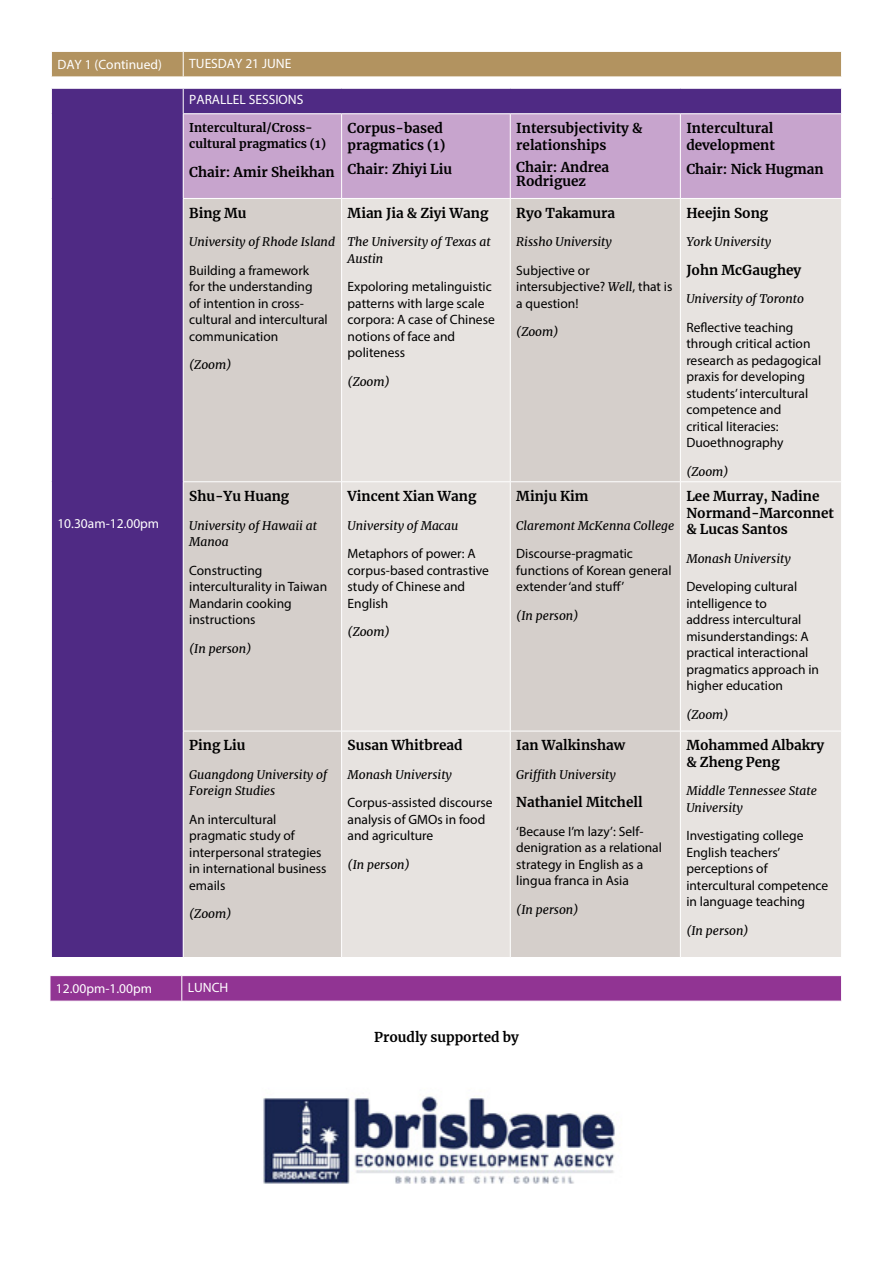
<style>
.page{position:relative;width:893px;height:1263px;background:#fff}
.page>*{position:absolute;margin:0;border:0;box-sizing:border-box;transform-origin:0 0}
.t1{font:13.5px/16.5px "Myriad Pro";color:#000}
.t2{font:700 13.5px/16.5px "Merriweather";color:#000}
.t3{font:13.5px "Myriad Pro";color:#fff}
.t4{font:italic 12px/16.5px "Merriweather";color:#000}
.t5{font:700 12px/16.5px "Merriweather";color:#000}
.t6{font:italic 11.85px "Merriweather";color:#000}
.s1{font-family:"Merriweather";font-style:italic;font-size:12px}
</style>
<div class="page">
<div style="left:52px;top:89px;width:789px;height:868px;background:#4f2a84"></div>
<div style="left:184px;top:114px;width:657px;height:84px;background:#c7a4cd"></div>
<div style="left:184px;top:199px;width:157px;height:758px;background:#d5cfcb"></div>
<svg style="left:342px;top:199px;width:499px;height:758px;background:#e0dcd8"></svg>
<svg style="left:51px;top:89px;width:1px;height:25px"></svg>
<svg style="left:183px;top:89px;width:1px;height:24px"></svg>
<svg style="left:841px;top:89px;width:1px;height:24px"></svg>
<hr style="left:341px;top:114px;width:1px;height:84px;background:#fff">
<hr style="left:510px;top:114px;width:1px;height:84px;background:#fff">
<hr style="left:680px;top:114px;width:1px;height:84px;background:#fff">
<hr style="left:183px;top:199px;width:1px;height:282px;background:#fff">
<hr style="left:341px;top:199px;width:1px;height:282px;background:#fff">
<hr style="left:510px;top:199px;width:1px;height:282px;background:#fff">
<hr style="left:680px;top:199px;width:1px;height:282px;background:#fff">
<hr style="left:183px;top:481px;width:159px;height:1px;background:#fff">
<hr style="left:183px;top:482px;width:1px;height:249px;background:#fff">
<hr style="left:342px;top:481px;width:168px;height:1px;background:#fff">
<hr style="left:341px;top:482px;width:1px;height:249px;background:#fff">
<hr style="left:510px;top:481px;width:170px;height:1px;background:#fff">
<hr style="left:510px;top:482px;width:1px;height:249px;background:#fff">
<hr style="left:680px;top:481px;width:162px;height:1px;background:#fff">
<hr style="left:680px;top:482px;width:1px;height:249px;background:#fff">
<hr style="left:183px;top:731px;width:159px;height:1px;background:#fff">
<hr style="left:183px;top:731px;width:1px;height:226px;background:#fff">
<hr style="left:342px;top:731px;width:168px;height:1px;background:#fff">
<hr style="left:341px;top:731px;width:1px;height:226px;background:#fff">
<hr style="left:510px;top:731px;width:170px;height:1px;background:#fff">
<hr style="left:510px;top:731px;width:1px;height:226px;background:#fff">
<hr style="left:680px;top:731px;width:162px;height:1px;background:#fff">
<hr style="left:680px;top:731px;width:1px;height:226px;background:#fff">
<hr style="left:183px;top:113px;width:159px;height:1px;background:#fff">
<hr style="left:183px;top:114px;width:1px;height:84px;background:#fff">
<hr style="left:342px;top:113px;width:168px;height:1px;background:#fff">
<hr style="left:510px;top:113px;width:170px;height:1px;background:#fff">
<hr style="left:680px;top:113px;width:162px;height:1px;background:#fff">
<hr style="left:183px;top:198px;width:159px;height:1px;background:#fff">
<hr style="left:342px;top:198px;width:168px;height:1px;background:#fff">
<hr style="left:510px;top:198px;width:170px;height:1px;background:#fff">
<hr style="left:680px;top:198px;width:162px;height:1px;background:#fff">
<svg style="left:51px;top:51px;width:791px;height:26px;background:#b6996a"></svg>
<svg style="left:50px;top:975px;width:792px;height:26px;background:#973f99"></svg>
<img style="left:263px;top:1096px;width:352px;height:88px">
<p class="t3" style="left:57px;top:56px;width:106px">DAY 1 (Continued)</p>
<p class="t3" style="left:189px;top:55px;width:104px">TUESDAY 21 JUNE</p>
<p class="t3" style="left:189px;top:92px;width:116px">PARALLEL SESSIONS</p>
<p class="t5" style="left:189px;top:119px;width:138px">Intercultural/Cross&shy;cultural pragmatics (1)</p>
<p class="t2" style="left:189px;top:163px;width:147px">Chair: Amir Sheikhan</p>
<p class="t2" style="left:348px;top:120px;width:99px">Corpus-based pragmatics (1)</p>
<p class="t2" style="left:348px;top:160px;width:106px">Chair: Zhiyi Liu</p>
<p class="t2" style="left:189px;top:204px;width:59px">Bing Mu</p>
<p class="t6" style="left:189px;top:234px;width:147px">University of Rhode Island</p>
<p class="t1" style="left:189px;top:262px;width:140px">Building a framework for the understanding<br>of intention in cross&shy;cultural and intercultural communication</p>
<p class="t4" style="left:189px;top:356px;width:44px">(Zoom)</p>
<p class="t2" style="left:348px;top:204px;width:142px">Mian Jia &amp; Ziyi Wang</p>
<p class="t4" style="left:348px;top:233px;width:145px">The University of Texas at<br>Austin</p>
<p class="t1" style="left:348px;top:278px;width:149px">Expoloring metalinguistic patterns with large scale corpora: A case of Chinese notions of face and politeness</p>
<p class="t4" style="left:348px;top:373px;width:44px">(Zoom)</p>
<p class="t3" style="left:57px;top:515px;width:103px">10.30am-12.00pm</p>
<p class="t2" style="left:189px;top:487px;width:102px">Shu-Yu Huang</p>
<p class="t4" style="left:189px;top:517px;width:129px">University of Hawaii at<br>Manoa</p>
<p class="t1" style="left:189px;top:562px;width:139px">Constructing interculturality in Taiwan<br>Mandarin cooking instructions</p>
<p class="t4" style="left:189px;top:640px;width:64px">(In person)</p>
<p class="t2" style="left:348px;top:487px;width:130px">Vincent Xian Wang</p>
<p class="t4" style="left:348px;top:517px;width:112px">University of Macau</p>
<p class="t1" style="left:348px;top:545px;width:143px">Metaphors of power: A corpus-based contrastive study of Chinese and<br>English</p>
<p class="t4" style="left:348px;top:623px;width:44px">(Zoom)</p>
<p class="t2" style="left:189px;top:737px;width:58px">Ping Liu</p>
<p class="t4" style="left:189px;top:766px;width:139px">Guangdong University of<br>Foreign Studies</p>
<p class="t1" style="left:189px;top:811px;width:139px">An intercultural pragmatic study of interpersonal strategies in international business emails</p>
<p class="t4" style="left:189px;top:905px;width:44px">(Zoom)</p>
<p class="t2" style="left:348px;top:737px;width:116px">Susan Whitbread</p>
<p class="t4" style="left:348px;top:766px;width:106px">Monash University</p>
<p class="t1" style="left:348px;top:794px;width:146px">Corpus-assisted discourse analysis of GMOs in food and agriculture</p>
<p class="t4" style="left:348px;top:856px;width:64px">(In person)</p>
<p class="t2" style="left:516px;top:120px;width:128px">Intersubjectivity &amp; relationships</p>
<p class="t2" style="left:516px;top:160px;width:94px;line-height:13.5px">Chair: Andrea<br>Rodriguez</p>
<p class="t2" style="left:516px;top:204px;width:100px">Ryo Takamura</p>
<p class="t4" style="left:516px;top:233px;width:97px">Rissho University</p>
<p class="t1" style="left:516px;top:262px;width:158px">Subjective or intersubjective? <span class="s1">Well</span>, that is a question!</p>
<p class="t4" style="left:516px;top:323px;width:44px">(Zoom)</p>
<p class="t2" style="left:516px;top:487px;width:74px">Minju Kim</p>
<p class="t4" style="left:516px;top:517px;width:160px">Claremont McKenna College</p>
<p class="t1" style="left:516px;top:545px;width:157px">Discourse-pragmatic functions of Korean general extender ‘and stuff’</p>
<p class="t4" style="left:516px;top:607px;width:64px">(In person)</p>
<p class="t2" style="left:516px;top:737px;width:110px">Ian Walkinshaw</p>
<p class="t4" style="left:516px;top:766px;width:101px">Griffith University</p>
<p class="t2" style="left:516px;top:794px;width:128px">Nathaniel Mitchell</p>
<p class="t1" style="left:516px;top:823px;width:147px">‘Because I’m lazy’: Self&shy;denigration as a relational strategy in English as a lingua franca in Asia</p>
<p class="t4" style="left:516px;top:901px;width:64px">(In person)</p>
<p class="t2" style="left:686px;top:120px;width:90px">Intercultural development</p>
<p class="t2" style="left:686px;top:160px;width:139px">Chair: Nick Hugman</p>
<p class="t2" style="left:686px;top:204px;width:83px">Heejin Song</p>
<p class="t4" style="left:686px;top:233px;width:86px">York University</p>
<p class="t2" style="left:686px;top:261px;width:116px">John McGaughey</p>
<p class="t4" style="left:686px;top:290px;width:119px">University of Toronto</p>
<p class="t1" style="left:686px;top:319px;width:136px">Reflective teaching through critical action research as pedagogical praxis for developing students’ intercultural competence and critical literacies:<br>Duoethnography</p>
<p class="t4" style="left:686px;top:463px;width:44px">(Zoom)</p>
<p class="t2" style="left:686px;top:487px;width:149px">Lee Murray, Nadine<br>Normand-Marconnet &amp; Lucas Santos</p>
<p class="t4" style="left:686px;top:550px;width:106px">Monash University</p>
<p class="t1" style="left:686px;top:578px;width:134px">Developing cultural intelligence to<br>address intercultural misunderstandings: A practical interactional pragmatics approach in higher education</p>
<p class="t4" style="left:686px;top:706px;width:44px">(Zoom)</p>
<p class="t2" style="left:686px;top:737px;width:139px">Mohammed Albakry &amp; Zheng Peng</p>
<p class="t4" style="left:686px;top:782px;width:132px">Middle Tennessee State<br>University</p>
<p class="t1" style="left:686px;top:827px;width:143px">Investigating college<br>English teachers’ perceptions of intercultural competence in language teaching</p>
<p class="t4" style="left:686px;top:922px;width:64px">(In person)</p>
<p class="t3" style="left:56px;top:980px;width:98px">12.00pm-1.00pm</p>
<p class="t3" style="left:188px;top:979px;width:42px">LUNCH</p>
<p class="t2" style="left:374px;top:1028px;width:146px">Proudly supported by</p>
</div>
